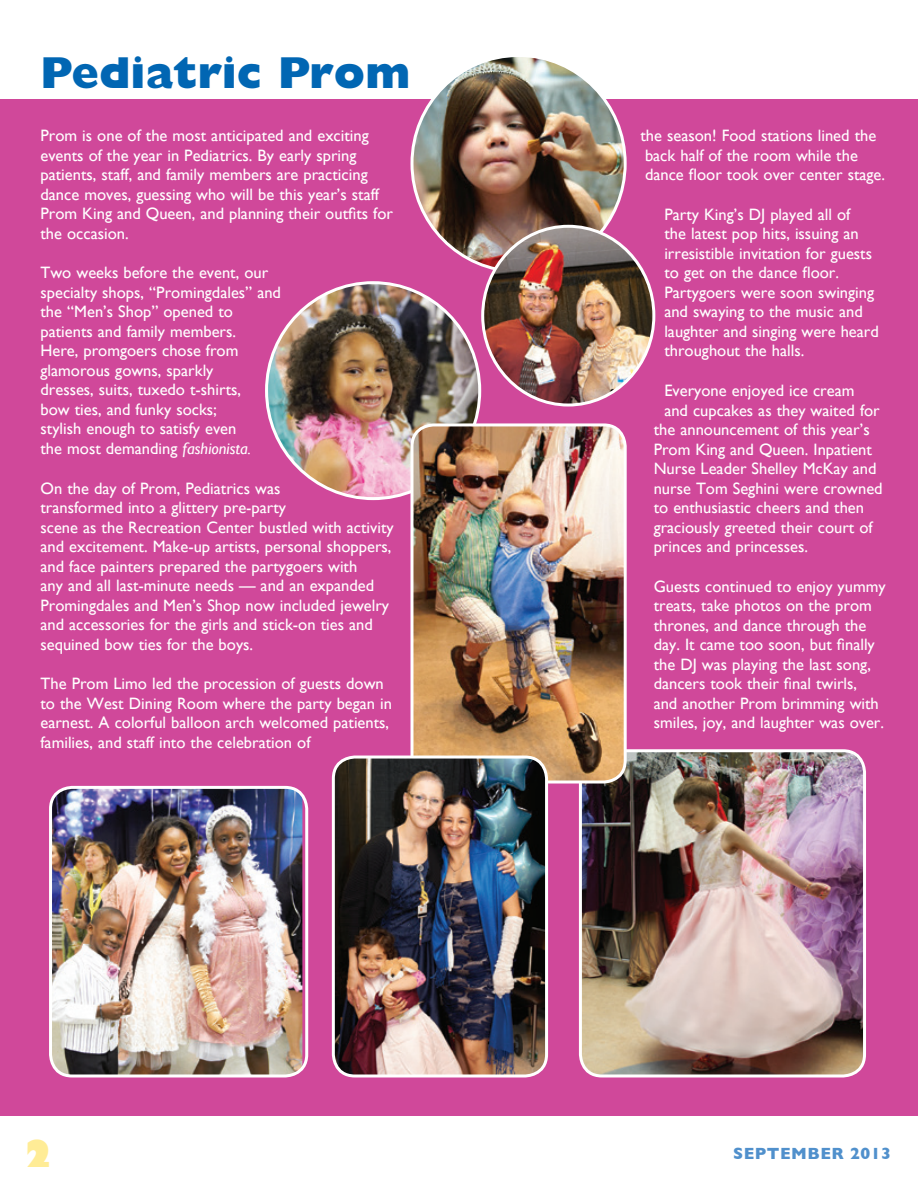
<style>
.page{position:relative;width:918px;height:1188px;background:#fff}
.page>*{position:absolute;margin:0;border:0;box-sizing:border-box;transform-origin:0 0}
.t1{font:800 45px "Gill Sans";color:#0166b3}
.t2{font:800 36px "Gill Sans";color:#ffec96}
.body{font:16.5px/19.5px "Gill Sans";color:#fff}
.t3{font:700 16.5px "Gill Sans";letter-spacing:.03em;color:#5090cc}
.s1{font-style:italic}
</style>
<div class="page">
<div style="left:0;top:99px;width:918px;height:1017px;background:#d0489a"></div>
<img style="left:414px;top:58px;width:210px;height:209px">
<img style="left:483px;top:226px;width:171px;height:177px">
<img style="left:51px;top:787px;width:251px;height:289px">
<div style="left:49px;top:786px;width:259px;height:291px;border:3px solid #fff;border-radius:22px"></div>
<img style="left:580px;top:751px;width:285px;height:325px">
<div style="left:579px;top:749px;width:287px;height:328px;border:3px solid #fff;border-radius:22px"></div>
<img style="left:267px;top:283px;width:213px;height:216px">
<img style="left:412px;top:425px;width:213px;height:357px">
<div style="left:410px;top:423px;width:217px;height:361px;border:3px solid #fff;border-radius:22px"></div>
<img style="left:333px;top:757px;width:214px;height:319px">
<div style="left:332px;top:756px;width:216px;height:321px;border:3px solid #fff;border-radius:22px"></div>
<p class="t1" style="left:40px;top:46px;width:372px">Pediatric Prom</p>
<p class="body" style="left:40px;top:126px;width:354px">Prom is one of the most anticipated and exciting events of the year in Pediatrics. By early spring patients, staff, and family members are practicing dance moves, guessing who will be this year’s staff Prom King and Queen, and planning their outfits for the occasion.</p>
<p class="body" style="left:40px;top:263px;width:242px">Two weeks before the event, our specialty shops, “Promingdales” and the “Men’s Shop” opened to patients and family members.<br>Here, promgoers chose from glamorous gowns, sparkly<br>dresses, suits, tuxedo t-shirts,<br>bow ties, and funky socks;<br>stylish enough to satisfy even<br>the most demanding <span class="s1">fashionista.</span></p>
<p class="body" style="left:40px;top:478px;width:355px">On the day of Prom, Pediatrics was<br>transformed into a glittery pre-party<br>scene as the Recreation Center bustled with activity and excitement. Make-up artists, personal shoppers, and face painters prepared the partygoers with<br>any and all last-minute needs — and an expanded Promingdales and Men’s Shop now included jewelry and accessories for the girls and stick-on ties and sequined bow ties for the boys.</p>
<p class="body" style="left:40px;top:674px;width:353px">The Prom Limo led the procession of guests down to the West Dining Room where the party began in earnest. A colorful balloon arch welcomed patients, families, and staff into the celebration of</p>
<p class="body" style="left:640px;top:126px;width:246px">the season! Food stations lined the back half of the room while the dance floor took over center stage.</p>
<p class="body" style="left:664px;top:204px;width:216px">Party King’s DJ played all of<br>the latest pop hits, issuing an irresistible invitation for guests to get on the dance floor.<br>Partygoers were soon swinging and swaying to the music and laughter and singing were heard throughout the halls.</p>
<p class="body" style="left:664px;top:381px;width:192px">Everyone enjoyed ice cream</p>
<p class="body" style="left:664px;top:400px;width:217px">and cupcakes as they waited for</p>
<p class="body" style="left:654px;top:420px;width:218px">the announcement of this year’s</p>
<p class="body" style="left:654px;top:439px;width:220px">Prom King and Queen. Inpatient</p>
<p class="body" style="left:654px;top:459px;width:224px">Nurse Leader Shelley McKay and</p>
<p class="body" style="left:654px;top:478px;width:230px">nurse Tom Seghini were crowned</p>
<p class="body" style="left:654px;top:498px;width:212px">to enthusiastic cheers and then</p>
<p class="body" style="left:654px;top:517px;width:221px">graciously greeted their court of</p>
<p class="body" style="left:654px;top:537px;width:156px">princes and princesses.</p>
<p class="body" style="left:654px;top:576px;width:234px">Guests continued to enjoy yummy treats, take photos on the prom thrones, and dance through the day. It came too soon, but finally the DJ was playing the last song, dancers took their final twirls,<br>and another Prom brimming with smiles, joy, and laughter was over.</p>
<p class="t2" style="left:23px;top:1131px;width:32px">2</p>
<p class="t3" style="left:733px;top:1144px;width:159px">SEPTEMBER 2013</p>
</div>
